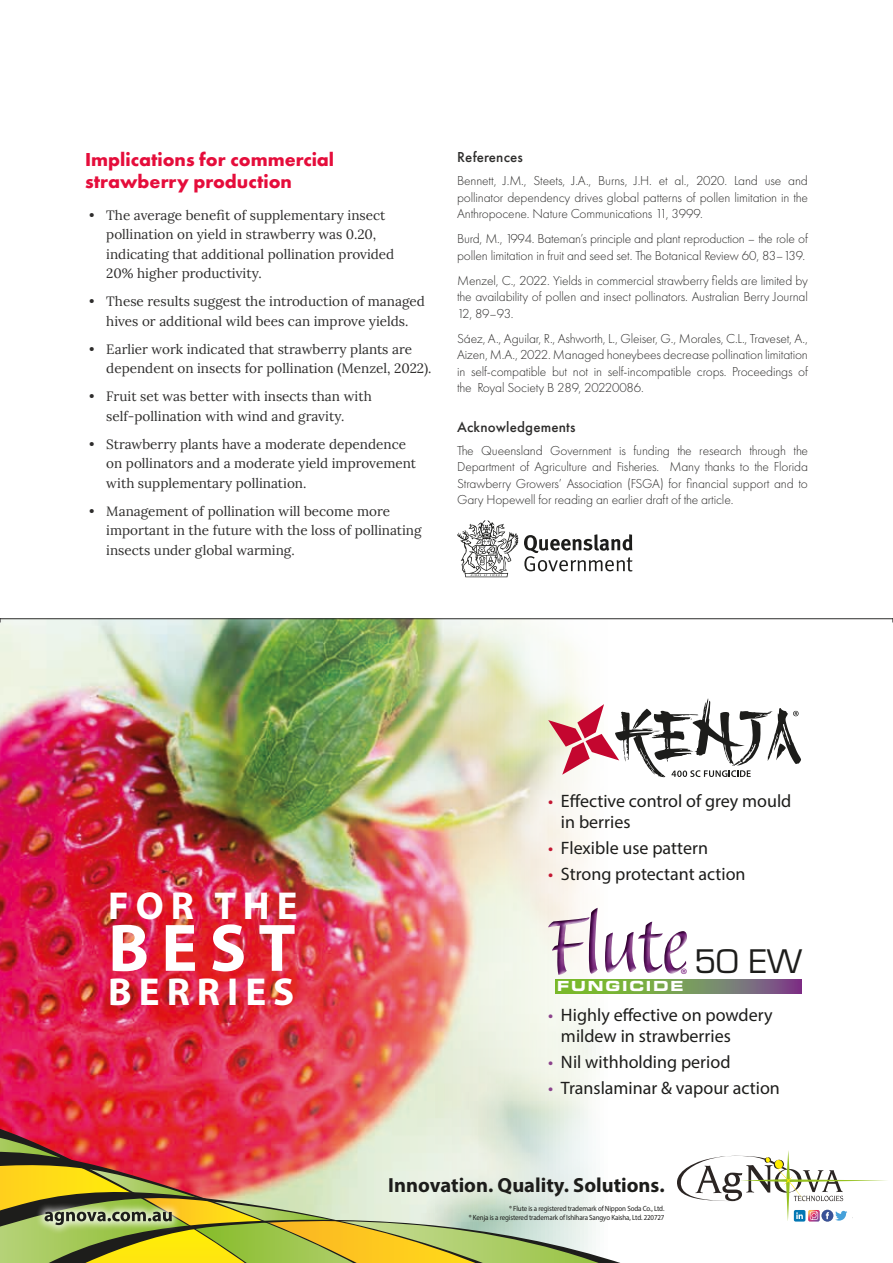
<style>
.page{position:relative;width:893px;height:1263px;background:#fff}
.page>*{position:absolute;margin:0;border:0;box-sizing:border-box;transform-origin:0 0}
.t1{font:700 67.8px "Myriad Pro";color:#fff}
.t2{font:700 39.15px "Myriad Pro";letter-spacing:.18em;color:#fff}
.t3{font:600 32.1px "Futura PT";letter-spacing:.095em;color:#1d1d1b}
.t4{font:31.65px "Eurostile";color:#1d1d1b}
.t5{font:700 20.4px "Myriad Pro";color:#1d1d1b}
.t6{font:700 19.5px/21.8px "Futura PT";color:#e50d3b}
.t7{font:18px/21px "Myriad Pro";color:#1d1d1b}
.t8{font:500 15px "Futura PT";letter-spacing:.01em;color:#2e2d2c}
.t9{font:13.95px "Eurostile Bold Extended Two";letter-spacing:.13em;color:#fff}
.t10{font:300 13.5px/16.5px "Futura PT";letter-spacing:-.01em;color:#2e2d2c;text-align:justify}
.t11{font:13.5px/19.5px "Lora";color:#2e2d2c}
.t12{font:7.5px/9px "Myriad Pro";letter-spacing:-.02em;color:#1d1d1b;text-align:right;scale:.93 1}
.s1{color:#c31632}
.s2{color:#8b428c}
</style>
<div class="page">
<svg style="left:524px;top:534px;width:108px;height:37px"></svg>
<svg style="left:457px;top:520px;width:61px;height:57px"></svg>
<img style="left:0;top:618px;width:893px;height:645px">
<h3 class="t6" style="left:85px;top:148px;width:251px">Implications for commercial strawberry production</h3>
<p class="t11" style="left:106px;top:204px;width:289px;text-indent:-17px">• The average benefit of supplementary insect pollination on yield in strawberry was 0.20, indicating that additional pollination provided 20% higher productivity.</p>
<p class="t11" style="left:89px;top:291px;width:337px;text-align:center">• These results suggest the introduction of managed hives or additional wild bees can improve yields.</p>
<p class="t11" style="left:106px;top:338px;width:327px;text-indent:-17px">• Earlier work indicated that strawberry plants are dependent on insects for pollination (Menzel, 2022).</p>
<p class="t11" style="left:106px;top:386px;width:267px;text-indent:-17px">• Fruit set was better with insects than with self-pollination with wind and gravity.</p>
<p class="t11" style="left:106px;top:433px;width:311px;text-indent:-17px">• Strawberry plants have a moderate dependence on pollinators and a moderate yield improvement with supplementary pollination.</p>
<p class="t11" style="left:106px;top:500px;width:317px;text-indent:-17px">• Management of pollination will become more important in the future with the loss of pollinating insects under global warming.</p>
<p class="t8" style="left:457px;top:148px;width:67px">References</p>
<p class="t10" style="left:457px;top:173px;width:352px">Bennett, J.M., Steets, J.A., Burns, J.H. et al., 2020. Land use and pollinator dependency drives global patterns of pollen limitation in the Anthropocene. Nature Communications 11, 3999.</p>
<p class="t10" style="left:457px;top:231px;width:352px">Burd, M., 1994. Bateman’s principle and plant reproduction – the role of pollen limitation in fruit and seed set. The Botanical Review 60, 83–139.</p>
<p class="t10" style="left:457px;top:272px;width:352px">Menzel, C., 2022. Yields in commercial strawberry fields are limited by the availability of pollen and insect pollinators. Australian Berry Journal 12, 89–93.</p>
<p class="t10" style="left:457px;top:330px;width:352px">Sáez, A., Aguilar, R., Ashworth, L., Gleiser, G., Morales, C.L., Traveset, A., Aizen, M.A., 2022. Managed honeybees decrease pollination limitation in self-compatible but not in self-incompatible crops. Proceedings of the Royal Society B 289, 20220086.</p>
<p class="t8" style="left:457px;top:418px;width:120px">Acknowledgements</p>
<p class="t10" style="left:457px;top:442px;width:352px">The Queensland Government is funding the research through the Department of Agriculture and Fisheries. Many thanks to the Florida Strawberry Growers’ Association (FSGA) for financial support and to Gary Hopewell for reading an earlier draft of the article.</p>
<h2 class="t2" style="left:108px;top:880px;width:191px">FOR THE</h2>
<h1 class="t1" style="left:108px;top:904px;width:189px">BEST</h1>
<h2 class="t2" style="left:108px;top:966px;width:188px">BERRIES</h2>
<h3 class="t7" style="left:561px;top:790px;width:232px;text-indent:-13px"><span class="s1">•</span> Effective control of grey mould in berries</h3>
<h3 class="t7" style="left:548px;top:837px;width:161px"><span class="s1">•</span> Flexible use pattern</h3>
<h3 class="t7" style="left:548px;top:863px;width:199px"><span class="s1">•</span> Strong protectant action</h3>
<h3 class="t4" style="left:681px;top:942px;width:123px"><sub>®</sub> 50 EW</h3>
<p class="t9" style="left:557px;top:976px;width:128px">FUNGICIDE</p>
<h3 class="t7" style="left:561px;top:1004px;width:213px;text-indent:-13px"><span class="s2">•</span> Highly effective on powdery mildew in strawberries</h3>
<h3 class="t7" style="left:548px;top:1051px;width:184px"><span class="s2">•</span> Nil withholding period</h3>
<h3 class="t7" style="left:548px;top:1077px;width:233px"><span class="s2">•</span> Translaminar &amp; vapour action</h3>
<h3 class="t3" style="left:396px;top:1155px;width:103px">BERRY</h3>
<h3 class="t5" style="left:388px;top:1172px;width:278px">Innovation. Quality. Solutions.</h3>
<p class="t12" style="left:469px;top:1204px;width:212px">® Flute is a registered trademark of Nippon Soda Co., Ltd.<br>® Kenja is a registered trademark of Ishihara Sangyo Kaisha, Ltd. 220727</p>
</div>
